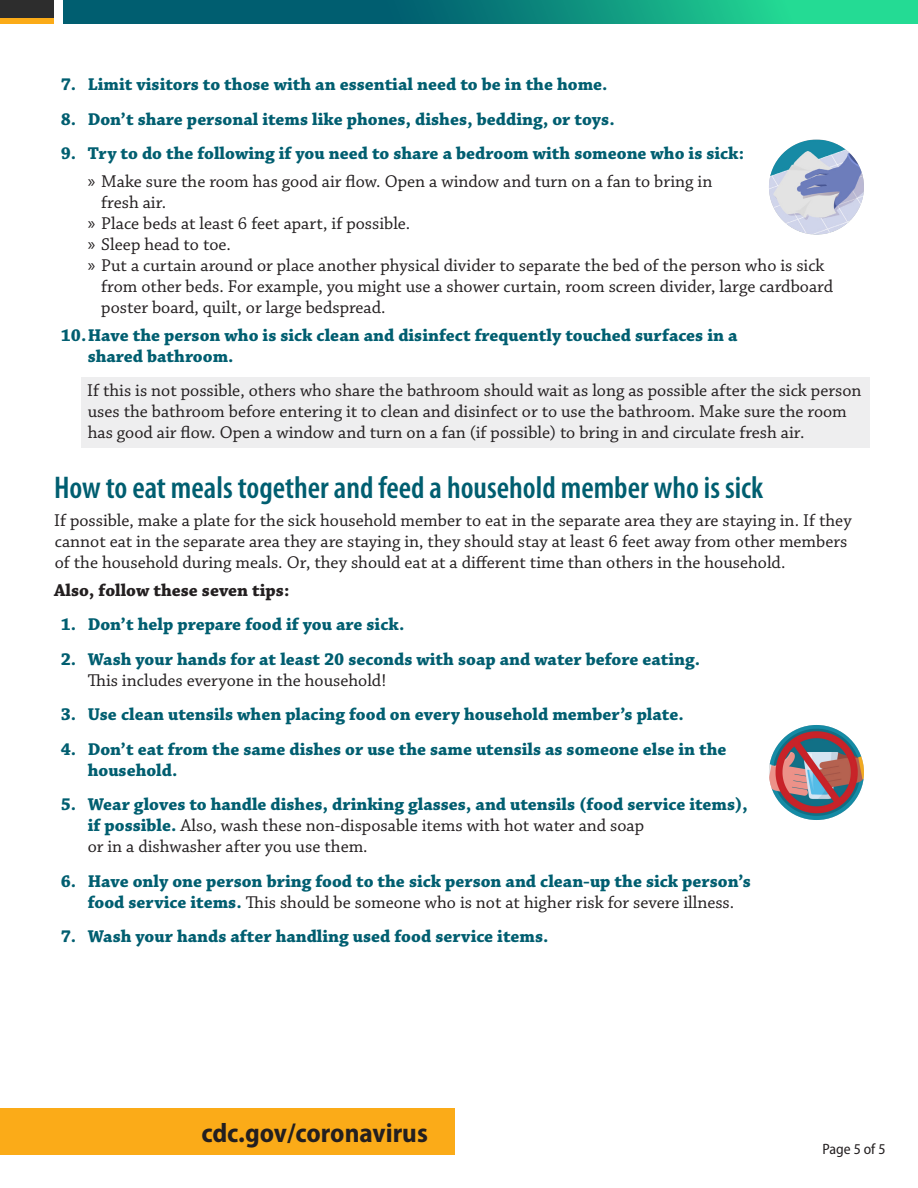
<style>
.page{position:relative;width:918px;height:1188px;background:#fff}
.page>*{position:absolute;margin:0;border:0;box-sizing:border-box;transform-origin:0 0}
.H2_headers__with_mai{font:600 condensed 31.5px "Myriad Pro";color:#005e70}
.BOTTOM_LINK_For_more{font:700 semi-condensed 27px "Myriad Pro";color:#231f20}
.t1{font:700 18px/21px "Chaparral Pro";color:#005e70}
.L2_chapparal_list_bu{font:18px/21px "Chaparral Pro";color:#231f20}
.p_chapparel{font:18px/21px "Chaparral Pro";color:#231f20}
.p_chapparel_indented{font:18px/21px "Chaparral Pro";color:#231f20}
.p_chapparel-2{font:700 18px "Chaparral Pro";color:#231f20}
.p_myriad{font:semi-condensed 15px "Myriad Pro";color:#231f20}
.s1{font-family:"Myriad Pro"}
.s2{font-weight:400;color:#231f20}
</style>
<div class="page">
<div style="left:81px;top:377px;width:788px;height:70px;background:#eeeeef"></div>
<div style="left:0;top:17px;width:54px;height:7px;background:#fbab18"></div>
<div style="left:0;top:0;width:54px;height:17px;background:#2d2d2d"></div>
<svg style="left:64px;top:0;width:854px;height:24px;background:#0c8b7d"></svg>
<img style="left:769px;top:140px;width:95px;height:95px;border-radius:48px">
<img style="left:769px;top:725px;width:95px;height:95px;border-radius:48px">
<div style="left:0;top:1108px;width:454px;height:47px;background:#fbab18"></div>
<p class="t1" style="left:61px;top:75px;width:548px">7. Limit visitors to those with an essential need to be in the home.</p>
<p class="t1" style="left:61px;top:109px;width:555px">8. Don’t share personal items like phones, dishes, bedding, or toys.</p>
<p class="t1" style="left:61px;top:144px;width:685px">9. Try to do the following if you need to share a bedroom with someone who is sick:</p>
<p class="L2_chapparal_list_bu" style="left:101px;top:171px;width:613px;text-indent:-14px"><span class="s1">»</span> Make sure the room has good air flow. Open a window and turn on a fan to bring in fresh air.</p>
<p class="L2_chapparal_list_bu" style="left:88px;top:213px;width:324px"><span class="s1">»</span> Place beds at least 6 feet apart, if possible.</p>
<p class="L2_chapparal_list_bu" style="left:88px;top:234px;width:145px"><span class="s1">»</span> Sleep head to toe.</p>
<p class="L2_chapparal_list_bu" style="left:101px;top:255px;width:733px;text-indent:-14px"><span class="s1">»</span> Put a curtain around or place another physical divider to separate the bed of the person who is sick from other beds. For example, you might use a shower curtain, room screen divider, large cardboard poster board, quilt, or large bedspread.</p>
<p class="t1" style="left:88px;top:325px;width:651px;text-indent:-27px">10.Have the person who is sick clean and disinfect frequently touched surfaces in a shared bathroom.</p>
<p class="p_chapparel_indented" style="left:87px;top:381px;width:776px">If this is not possible, others who share the bathroom should wait as long as possible after the sick person uses the bathroom before entering it to clean and disinfect or to use the bathroom. Make sure the room has good air flow. Open a window and turn on a fan (if possible) to bring in and circulate fresh air.</p>
<h2 class="H2_headers__with_mai" style="left:54px;top:468px;width:711px">How to eat meals together and feed a household member who is sick</h2>
<p class="p_chapparel" style="left:54px;top:510px;width:799px">If possible, make a plate for the sick household member to eat in the separate area they are staying in. If they cannot eat in the separate area they are staying in, they should stay at least 6 feet away from other members of the household during meals. Or, they should eat at a different time than others in the household.</p>
<p class="p_chapparel-2" style="left:54px;top:579px;width:237px">Also, follow these seven tips:</p>
<p class="t1" style="left:61px;top:615px;width:345px">1. Don’t help prepare food if you are sick.</p>
<p class="t1" style="left:88px;top:649px;width:614px;text-indent:-27px">2. Wash your hands for at least 20 seconds with soap and water before eating.<br><span class="s2">This includes everyone in the household!</span></p>
<p class="t1" style="left:61px;top:705px;width:625px">3. Use clean utensils when placing food on every household member’s plate.</p>
<p class="t1" style="left:88px;top:739px;width:640px;text-indent:-27px">4. Don’t eat from the same dishes or use the same utensils as someone else in the household.</p>
<p class="t1" style="left:88px;top:795px;width:662px;text-indent:-27px">5. Wear gloves to handle dishes, drinking glasses, and utensils (food service items), if possible. <span class="s2">Also, wash these non-disposable items with hot water and soap<br>or in a dishwasher after you use them.</span></p>
<p class="t1" style="left:61px;top:871px;width:691px;text-align:center">6. Have only one person bring food to the sick person and clean-up the sick person’s food service items. <span class="s2">This should be someone who is not at higher risk for severe illness.</span></p>
<p class="t1" style="left:61px;top:927px;width:489px">7. Wash your hands after handling used food service items.</p>
<p class="BOTTOM_LINK_For_more" style="left:201px;top:1116px;width:228px">cdc.gov/coronavirus</p>
<p class="p_myriad" style="left:823px;top:1141px;width:64px">Page 5 of 5</p>
</div>
